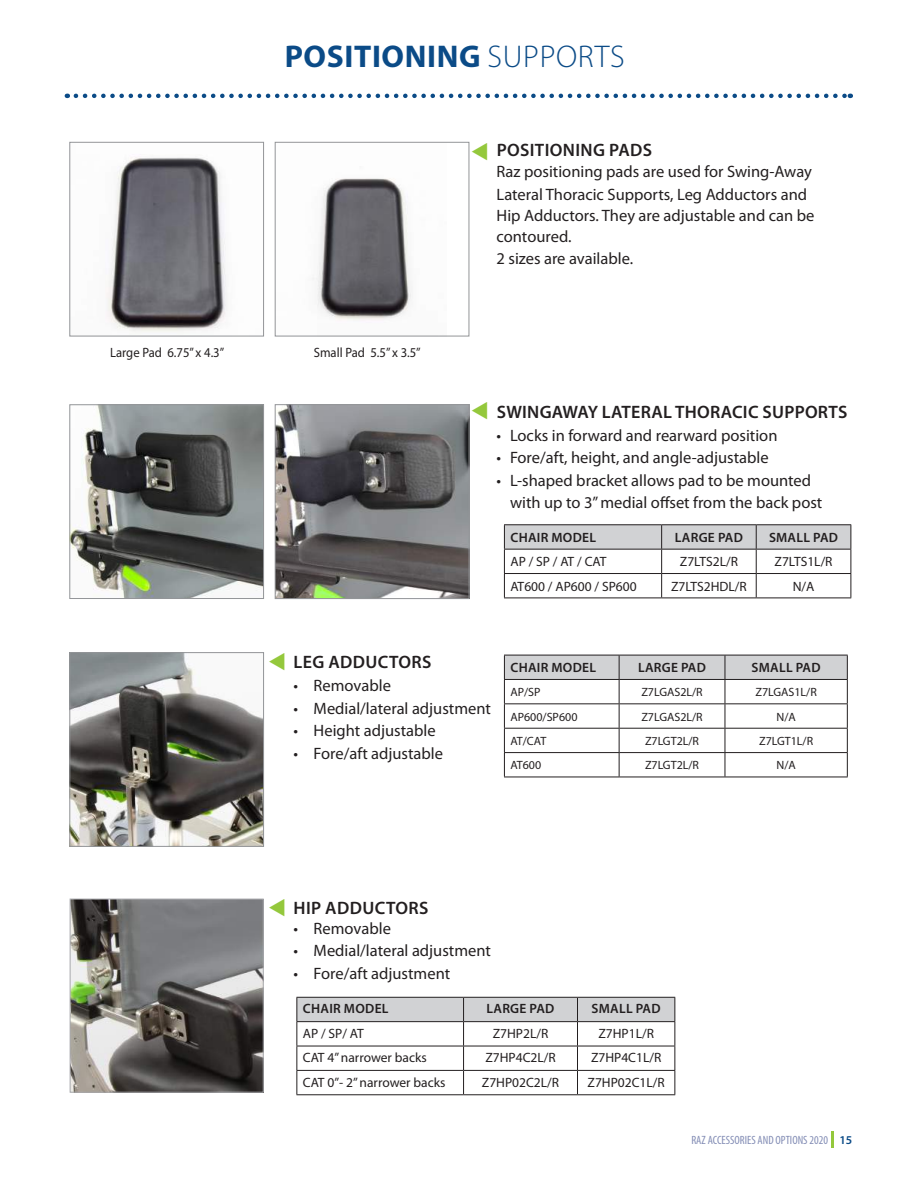
<style>
.page{position:relative;width:918px;height:1188px;background:#fff}
.page>*{position:absolute;margin:0;border:0;box-sizing:border-box;transform-origin:0 0}
.t1{font:700 31.5px "Myriad Pro";letter-spacing:.02em;color:#0b4b87}
.t2{font:600 18px "Myriad Pro";letter-spacing:.02em;color:#231f20}
.t3{font:16.5px/22.5px "Myriad Pro";color:#231f20}
.t4{font:13.5px "Myriad Pro";color:#231f20}
.t5{font:600 13.5px "Myriad Pro";letter-spacing:.02em;color:#231f20}
.t6{font:13.5px "Myriad Pro";color:#231f20;scale:.94 1}
.t7{font:12px "Myriad Pro";color:#231f20}
.t8{font:condensed 12px "Myriad Pro";color:#838db5}
.s1{font-weight:300}
.s2{font-weight:600;font-stretch:normal;color:#0b4b87}
</style>
<div class="page">
<svg style="left:832px;top:1132px;width:2px;height:16px"></svg>
<svg style="left:76px;top:94px;width:775px;height:4px"></svg>
<img style="left:72px;top:901px;width:190px;height:190px">
<div style="left:70px;top:899px;width:194px;height:194px;border:1px solid #a8a9ad"></div>
<img style="left:72px;top:654px;width:190px;height:191px">
<div style="left:70px;top:652px;width:194px;height:195px;border:1px solid #939598"></div>
<img style="left:277px;top:406px;width:190px;height:191px">
<div style="left:275px;top:404px;width:194px;height:195px;border:1px solid #939598"></div>
<img style="left:312px;top:178px;width:100px;height:143px">
<div style="left:275px;top:142px;width:194px;height:194px;border:1px solid #939598"></div>
<img style="left:72px;top:407px;width:190px;height:190px">
<div style="left:70px;top:405px;width:194px;height:194px;border:1px solid #939598"></div>
<img style="left:106px;top:157px;width:121px;height:175px">
<div style="left:70px;top:142px;width:194px;height:194px;border:1px solid #939598"></div>
<svg style="left:504px;top:655px;width:344px;height:122px"></svg>
<hr style="left:504px;top:777px;width:115px;height:1px;background:#231f20">
<hr style="left:619px;top:777px;width:106px;height:1px;background:#231f20">
<hr style="left:725px;top:777px;width:123px;height:1px;background:#231f20">
<hr style="left:504px;top:524px;width:158px;height:1px;background:#231f20">
<hr style="left:662px;top:524px;width:94px;height:1px;background:#231f20">
<hr style="left:756px;top:524px;width:95px;height:1px;background:#231f20">
<svg style="left:504px;top:525px;width:348px;height:73px"></svg>
<hr style="left:504px;top:598px;width:158px;height:1px;background:#231f20">
<hr style="left:662px;top:598px;width:94px;height:1px;background:#231f20">
<hr style="left:756px;top:598px;width:95px;height:1px;background:#231f20">
<svg style="left:296px;top:997px;width:379px;height:97px"></svg>
<hr style="left:296px;top:1094px;width:168px;height:1px;background:#231f20">
<hr style="left:464px;top:1094px;width:114px;height:1px;background:#231f20">
<hr style="left:578px;top:1094px;width:97px;height:1px;background:#231f20">
<h1 class="t1" style="left:285px;top:36px;width:341px">POSITIONING <span class="s1">SUPPORTS</span></h1>
<p class="t2" style="left:497px;top:138px;width:157px">POSITIONING PADS</p>
<p class="t6" style="left:110px;top:344px;width:123px">Large Pad 6.75” x 4.3”</p>
<p class="t6" style="left:314px;top:344px;width:115px">Small Pad 5.5” x 3.5”</p>
<p class="t3" style="left:497px;top:160px;width:317px">Raz positioning pads are used for Swing-Away<br>Lateral Thoracic Supports, Leg Adductors and</p>
<p class="t3" style="left:497px;top:205px;width:319px;line-height:21px">Hip Adductors. They are adjustable and can be contoured.</p>
<p class="t3" style="left:497px;top:247px;width:138px">2 sizes are available.</p>
<p class="t2" style="left:497px;top:400px;width:352px">SWINGAWAY LATERAL THORACIC SUPPORTS</p>
<p class="t3" style="left:497px;top:424px;width:282px">• Locks in forward and rearward position</p>
<p class="t3" style="left:497px;top:446px;width:274px">• Fore/aft, height, and angle-adjustable</p>
<p class="t3" style="left:510px;top:469px;width:314px;text-indent:-13px">• L-shaped bracket allows pad to be mounted with up to 3” medial offset from the back post</p>
<p class="t5" style="left:511px;top:529px;width:87px">CHAIR MODEL</p>
<p class="t5" style="left:675px;top:529px;width:69px">LARGE PAD</p>
<p class="t5" style="left:769px;top:529px;width:71px">SMALL PAD</p>
<p class="t4" style="left:510px;top:554px;width:98px">AP / SP / AT / CAT</p>
<p class="t4" style="left:680px;top:554px;width:60px">Z7LTS2L/R</p>
<p class="t4" style="left:775px;top:554px;width:60px">Z7LTS1L/R</p>
<p class="t4" style="left:510px;top:578px;width:128px">AT600 / AP600 / SP600</p>
<p class="t4" style="left:671px;top:578px;width:77px">Z7LTS2HDL/R</p>
<p class="t4" style="left:793px;top:578px;width:23px">N/A</p>
<p class="t2" style="left:294px;top:651px;width:139px">LEG ADDUCTORS</p>
<p class="t3" style="left:293px;top:674px;width:99px">• Removable</p>
<p class="t3" style="left:293px;top:697px;width:199px">• Medial/lateral adjustment</p>
<p class="t3" style="left:293px;top:719px;width:144px">• Height adjustable</p>
<p class="t3" style="left:293px;top:742px;width:151px">• Fore/aft adjustable</p>
<p class="t5" style="left:511px;top:659px;width:87px">CHAIR MODEL</p>
<p class="t5" style="left:638px;top:659px;width:69px">LARGE PAD</p>
<p class="t5" style="left:752px;top:659px;width:71px">SMALL PAD</p>
<p class="t7" style="left:510px;top:685px;width:32px">AP/SP</p>
<p class="t7" style="left:641px;top:685px;width:63px">Z7LGAS2L/R</p>
<p class="t7" style="left:755px;top:685px;width:63px">Z7LGAS1L/R</p>
<p class="t7" style="left:510px;top:709px;width:69px">AP600/SP600</p>
<p class="t7" style="left:641px;top:709px;width:63px">Z7LGAS2L/R</p>
<p class="t7" style="left:776px;top:709px;width:21px">N/A</p>
<p class="t7" style="left:510px;top:733px;width:37px">AT/CAT</p>
<p class="t7" style="left:645px;top:733px;width:56px">Z7LGT2L/R</p>
<p class="t7" style="left:759px;top:733px;width:56px">Z7LGT1L/R</p>
<p class="t7" style="left:510px;top:758px;width:32px">AT600</p>
<p class="t7" style="left:645px;top:758px;width:56px">Z7LGT2L/R</p>
<p class="t7" style="left:776px;top:758px;width:21px">N/A</p>
<p class="t2" style="left:294px;top:896px;width:136px">HIP ADDUCTORS</p>
<p class="t3" style="left:293px;top:917px;width:99px">• Removable</p>
<p class="t3" style="left:293px;top:939px;width:199px">• Medial/lateral adjustment</p>
<p class="t3" style="left:293px;top:962px;width:158px">• Fore/aft adjustment</p>
<p class="t5" style="left:303px;top:1000px;width:87px">CHAIR MODEL</p>
<p class="t5" style="left:487px;top:1000px;width:69px">LARGE PAD</p>
<p class="t5" style="left:592px;top:1000px;width:71px">SMALL PAD</p>
<p class="t4" style="left:303px;top:1025px;width:63px">AP / SP/ AT</p>
<p class="t4" style="left:493px;top:1025px;width:57px">Z7HP2L/R</p>
<p class="t4" style="left:598px;top:1025px;width:57px">Z7HP1L/R</p>
<p class="t4" style="left:303px;top:1049px;width:125px">CAT 4” narrower backs</p>
<p class="t4" style="left:485px;top:1049px;width:72px">Z7HP4C2L/R</p>
<p class="t4" style="left:591px;top:1049px;width:72px">Z7HP4C1L/R</p>
<p class="t4" style="left:303px;top:1074px;width:144px">CAT 0”- 2” narrower backs</p>
<p class="t4" style="left:482px;top:1074px;width:79px">Z7HP02C2L/R</p>
<p class="t4" style="left:588px;top:1074px;width:79px">Z7HP02C1L/R</p>
<p class="t8" style="left:691px;top:1133px;width:163px">RAZ ACCESSORIES AND OPTIONS 2020 <span class="s2">15</span></p>
</div>
